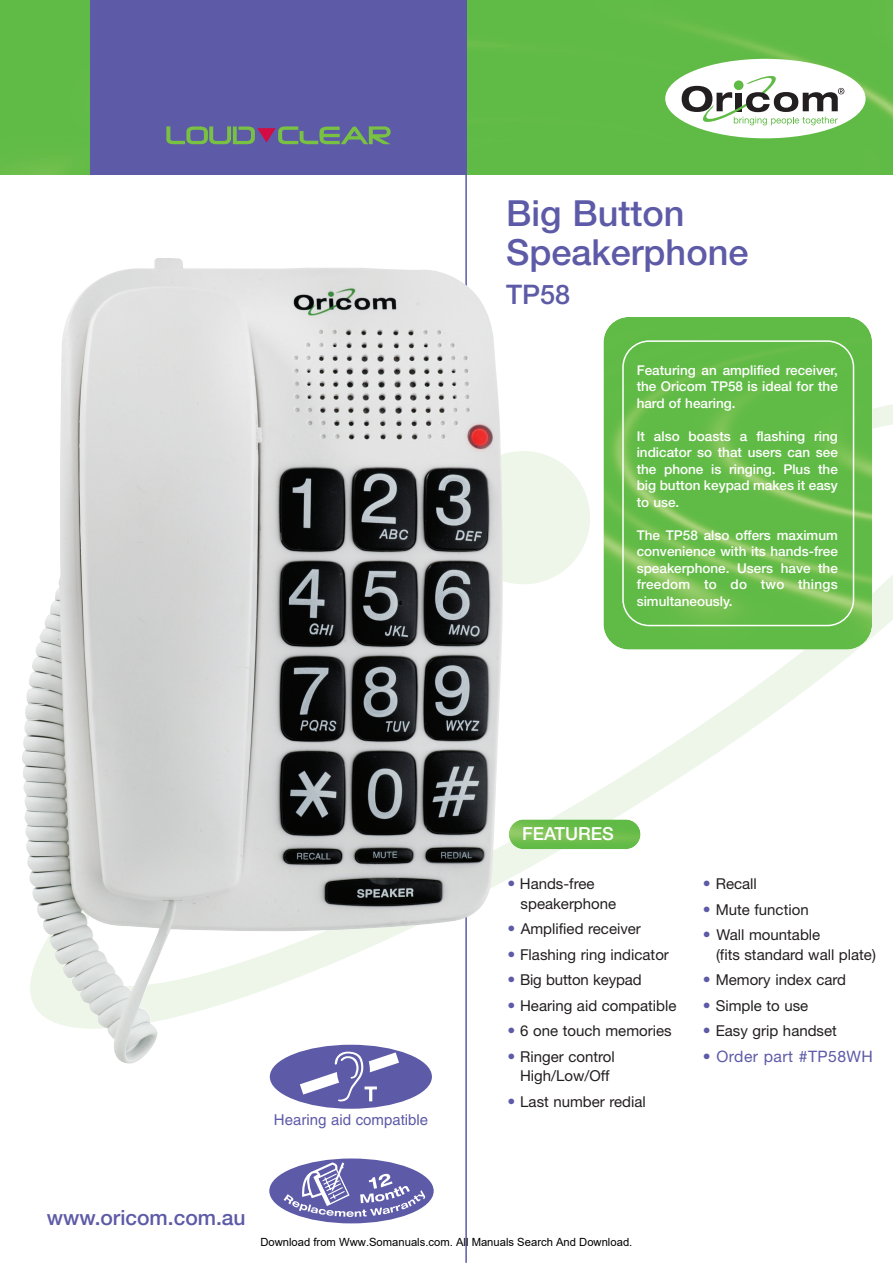
<style>
.page{position:relative;width:893px;height:1263px;background:#fff}
.page>*{position:absolute;margin:0;border:0;box-sizing:border-box;transform-origin:0 0}
.t1{font:500 36px/39px "Helvetica Neue";color:#5d5aa7}
.t2{font:500 27px "Helvetica Neue";color:#5d5aa7}
.t3{font:500 21px "Helvetica Neue";color:#5d5aa7}
.t4{font:500 18px "Helvetica Neue";color:#fff}
.t5{font:15.75px "Helvetica Neue";letter-spacing:.03em;color:#5d5aa7}
.t6{font:15px/19.5px "Helvetica Neue";color:#231f20}
.t7{font:15px "Helvetica";color:#5d5aa7}
.t8{font:500 13.5px/16.5px "Helvetica Neue";color:#fff;text-align:justify}
.t9{font:11.25px "Arial";color:#000}
.s1{font-size:15.75px;color:#5d5aa7}
</style>
<div class="page">
<svg style="left:504px;top:404px;width:388px;height:477px"></svg>
<div style="left:0;top:0;width:892px;height:174px;background:#60bb46"></div>
<div style="left:91px;top:0;width:375px;height:174px;background:#5d5aa7"></div>
<svg style="left:166px;top:126px;width:224px;height:18px"></svg>
<img style="left:508px;top:819px;width:132px;height:30px">
<div style="left:269px;top:1158px;width:164px;height:65px;background:#5d5aa7;border-radius:50%"></div>
<svg style="left:283px;top:1162px;width:142px;height:55px"></svg>
<div style="left:270px;top:1045px;width:162px;height:64px;background:#5d5aa7;border-radius:50%"></div>
<svg style="left:288px;top:1064px;width:123px;height:39px"></svg>
<hr style="left:465px;top:0;width:2px;height:1263px;background:#5d5aa7">
<div style="left:665px;top:59px;width:200px;height:79px;background:#fff;border-radius:50%"></div>
<svg style="left:681px;top:74px;width:163px;height:51px"></svg>
<img style="left:603px;top:317px;width:269px;height:333px;border-radius:26px">
<div style="left:622px;top:340px;width:232px;height:286px;border:2px solid #fff;border-radius:26px"></div>
<img style="left:22px;top:258px;width:482px;height:806px">
<h1 class="t1" style="left:506px;top:197px;width:244px">Big Button<br>Speakerphone</h1>
<h2 class="t2" style="left:506px;top:284px;width:66px">TP58</h2>
<p class="t8" style="left:636px;top:363px;width:203px">Featuring an amplified receiver, the Oricom TP58 is ideal for the hard of hearing.</p>
<p class="t8" style="left:636px;top:429px;width:203px">It also boasts a flashing ring indicator so that users can see the phone is ringing. Plus the big button keypad makes it easy to use.</p>
<p class="t8" style="left:636px;top:528px;width:203px">The TP58 also offers maximum convenience with its hands-free speakerphone. Users have the freedom to do two things simultaneously.</p>
<p class="t7" style="left:274px;top:1115px;width:156px">Hearing aid compatible</p>
<h3 class="t4" style="left:522px;top:827px;width:93px">FEATURES</h3>
<p class="t6" style="left:520px;top:876px;width:97px;text-indent:-13px"><span class="s1">•</span> Hands-free speakerphone</p>
<p class="t6" style="left:507px;top:921px;width:135px"><span class="s1">•</span> Amplified receiver</p>
<p class="t6" style="left:507px;top:946px;width:163px"><span class="s1">•</span> Flashing ring indicator</p>
<p class="t6" style="left:507px;top:972px;width:136px"><span class="s1">•</span> Big button keypad</p>
<p class="t6" style="left:507px;top:997px;width:171px"><span class="s1">•</span> Hearing aid compatible</p>
<p class="t6" style="left:507px;top:1023px;width:166px"><span class="s1">•</span> 6 one touch memories</p>
<p class="t6" style="left:507px;top:1048px;width:109px;text-align:center"><span class="s1">•</span> Ringer control<br>High/Low/Off</p>
<p class="t6" style="left:507px;top:1093px;width:140px"><span class="s1">•</span> Last number redial</p>
<p class="t6" style="left:702px;top:876px;width:55px"><span class="s1">•</span> Recall</p>
<p class="t6" style="left:702px;top:901px;width:107px"><span class="s1">•</span> Mute function</p>
<p class="t6" style="left:716px;top:927px;width:161px;text-indent:-13px"><span class="s1">•</span> Wall mountable<br>(fits standard wall plate)</p>
<p class="t6" style="left:702px;top:972px;width:145px"><span class="s1">•</span> Memory index card</p>
<p class="t6" style="left:702px;top:997px;width:107px"><span class="s1">•</span> Simple to use</p>
<p class="t6" style="left:702px;top:1023px;width:136px"><span class="s1">•</span> Easy grip handset</p>
<p class="t5" style="left:702px;top:1050px;width:172px">• Order part #TP58WH</p>
<h3 class="t3" style="left:47px;top:1210px;width:200px">www.oricom.com.au</h3>
<p class="t9" style="left:260px;top:1235px;width:373px">Download from Www.Somanuals.com. All Manuals Search And Download.</p>
</div>
